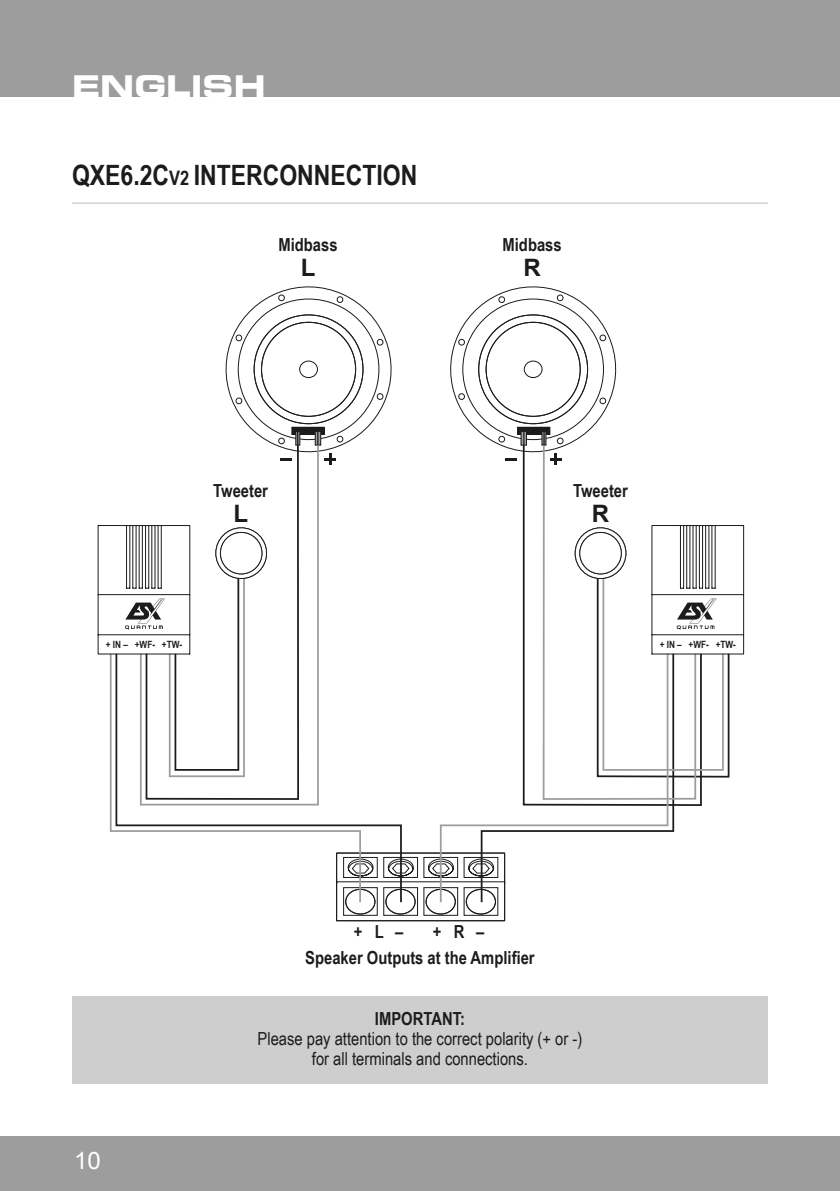
<style>
.page{position:relative;width:840px;height:1191px;background:#fff}
.page>*{position:absolute;margin:0;border:0;box-sizing:border-box;transform-origin:0 0}
.t1{font:30px "Eurostile Bold Extended Two";color:#fff}
.t2{font:700 28px "Arial Narrow";color:#1c1c1b}
.t3{font:700 24px "Arial";color:#1c1c1b}
.t4{font:24px "Arial";color:#fff}
.t5{font:18px/20px "Arial Narrow";color:#1c1c1b;text-align:center}
.t6{font:700 18px/26px "Arial Narrow";color:#1c1c1b}
.t7{font:700 10px "Arial Narrow";color:#1c1c1b}
.s1{font-size:20px}
</style>
<div class="page">
<div style="left:0;top:0;width:839px;height:96px;background:#9e9d9d"></div>
<div style="left:0;top:1136px;width:839px;height:55px;background:#9e9d9d"></div>
<svg style="left:336px;top:852px;width:169px;height:69px"></svg>
<div style="left:465px;top:889px;width:30px;height:25px;border:1px solid #1c1c1b;border-radius:50%"></div>
<div style="left:466px;top:889px;width:29px;height:25px;border:1px solid #1c1c1b;border-radius:50%"></div>
<hr style="left:72px;top:203px;width:695px;height:1px;background:#bdbdbd">
<svg style="left:522px;top:465px;width:180px;height:342px"></svg>
<svg style="left:115px;top:778px;width:287px;height:126px"></svg>
<svg style="left:439px;top:652px;width:230px;height:252px"></svg>
<div style="left:72px;top:996px;width:695px;height:87px;background:#cecece"></div>
<svg style="left:541px;top:465px;width:155px;height:335px"></svg>
<svg style="left:139px;top:465px;width:180px;height:341px"></svg>
<svg style="left:225px;top:286px;width:167px;height:179px"></svg>
<svg style="left:450px;top:286px;width:167px;height:179px"></svg>
<div style="left:376px;top:393px;width:7px;height:7px;border:1px solid #1c1c1b;border-radius:2px"></div>
<div style="left:457px;top:393px;width:8px;height:7px;border:1px solid #1c1c1b;border-radius:2px"></div>
<div style="left:277px;top:437px;width:8px;height:7px;border:1px solid #1c1c1b;border-radius:2px"></div>
<div style="left:556px;top:437px;width:7px;height:7px;border:1px solid #1c1c1b;border-radius:2px"></div>
<svg style="left:97px;top:524px;width:149px;height:254px"></svg>
<svg style="left:595px;top:524px;width:149px;height:254px"></svg>
<h1 class="t1" style="left:72px;top:65px;width:195px">ENGLISH</h1>
<h2 class="t2" style="left:72px;top:154px;width:346px">QXE6.2C<span class="s1">V2</span> INTERCONNECTION</h2>
<p class="t6" style="left:278px;top:231px;width:61px">Midbass</p>
<p class="t6" style="left:502px;top:231px;width:61px">Midbass</p>
<h3 class="t3" style="left:301px;top:252px;width:16px">L</h3>
<h3 class="t3" style="left:523px;top:252px;width:19px">R</h3>
<p class="t6" style="left:213px;top:477px;width:56px">Tweeter</p>
<p class="t6" style="left:573px;top:477px;width:56px">Tweeter</p>
<h3 class="t3" style="left:233px;top:497px;width:16px">L</h3>
<h3 class="t3" style="left:591px;top:497px;width:19px">R</h3>
<p class="t7" style="left:106px;top:637px;width:78px">+ IN – +WF- +TW-</p>
<p class="t7" style="left:659px;top:637px;width:78px">+ IN – +WF- +TW-</p>
<p class="t6" style="left:305px;top:918px;width:231px;text-indent:127px">+ R –<br>Speaker Outputs at the Amplifier</p>
<p class="t6" style="left:353px;top:918px;width:51px">+ L –</p>
<h3 class="t4" style="left:74px;top:1145px;width:28px">10</h3>
<p class="t6" style="left:375px;top:1005px;width:91px">IMPORTANT:</p>
<p class="t5" style="left:257px;top:1028px;width:326px">Please pay attention to the correct polarity (+ or -) for all terminals and connections.</p>
</div>
